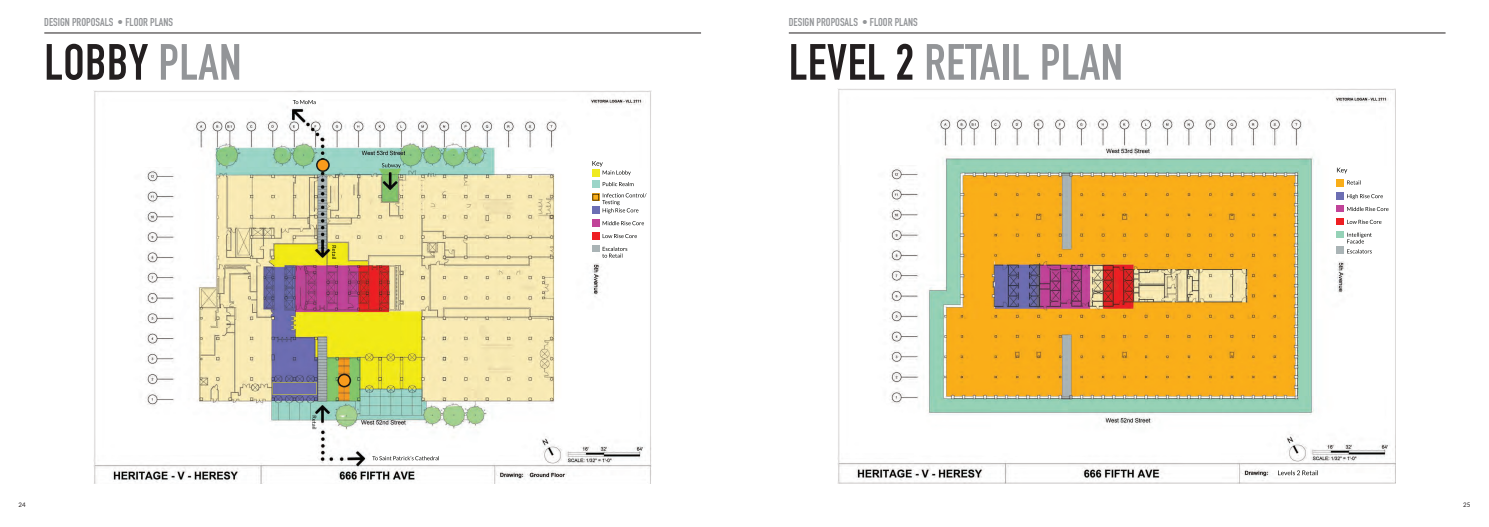
<style>
.page{position:relative;width:1489px;height:527px;background:#fff}
.page>*{position:absolute;margin:0;border:0;box-sizing:border-box;transform-origin:0 0}
.PAGE_TITLE{font:700 50px "DIN Condensed";letter-spacing:.01em;color:#939598}
.PAGE_TITLE-2{font:700 50px "DIN Condensed";letter-spacing:.01em;color:#231f20}
.PAGE_TITLE-3{font:700 11.25px "DIN Condensed";color:#939598}
.t1{font:6.25px "Lato";color:#231f20}
.s1{color:#939598}
.s2{color:#231f20}
</style>
<div class="page">
<hr style="left:44px;top:33px;width:657px;height:1px;background:#231f20">
<img style="left:93px;top:90px;width:558px;height:393px">
<img style="left:602px;top:182px;width:27px;height:4px">
<svg style="left:332px;top:245px;width:4px;height:11px"></svg>
<svg style="left:312px;top:415px;width:4px;height:11px"></svg>
<img style="left:293px;top:100px;width:22px;height:4px">
<img style="left:382px;top:163px;width:16px;height:4px">
<img style="left:602px;top:193px;width:44px;height:4px">
<img style="left:606px;top:208px;width:24px;height:4px">
<img style="left:602px;top:170px;width:26px;height:4px">
<svg style="left:592px;top:161px;width:10px;height:26px"></svg>
<svg style="left:592px;top:194px;width:7px;height:6px"></svg>
<svg style="left:592px;top:206px;width:7px;height:7px"></svg>
<img style="left:607px;top:221px;width:28px;height:4px">
<svg style="left:592px;top:219px;width:7px;height:7px"></svg>
<img style="left:602px;top:234px;width:35px;height:4px">
<svg style="left:592px;top:232px;width:7px;height:7px"></svg>
<img style="left:602px;top:246px;width:23px;height:5px">
<svg style="left:592px;top:245px;width:7px;height:6px"></svg>
<img style="left:272px;top:382px;width:45px;height:12px">
<img style="left:385px;top:455px;width:54px;height:5px">
<img style="left:316px;top:158px;width:14px;height:14px;border-radius:7px">
<svg style="left:317px;top:160px;width:11px;height:10px"></svg>
<img style="left:337px;top:373px;width:14px;height:14px;border-radius:7px">
<svg style="left:339px;top:375px;width:10px;height:10px"></svg>
<hr style="left:788px;top:33px;width:657px;height:1px;background:#231f20">
<img style="left:837px;top:89px;width:558px;height:394px">
<img style="left:1277px;top:470px;width:40px;height:5px">
<svg style="left:1336px;top:167px;width:11px;height:6px"></svg>
<img style="left:1346px;top:180px;width:14px;height:4px">
<img style="left:1351px;top:194px;width:23px;height:4px">
<svg style="left:1336px;top:179px;width:7px;height:7px"></svg>
<svg style="left:1336px;top:192px;width:7px;height:7px"></svg>
<img style="left:1351px;top:207px;width:28px;height:4px">
<svg style="left:1336px;top:205px;width:7px;height:7px"></svg>
<img style="left:1346px;top:219px;width:35px;height:5px">
<svg style="left:1336px;top:218px;width:7px;height:6px"></svg>
<img style="left:1347px;top:232px;width:24px;height:5px">
<svg style="left:1336px;top:231px;width:7px;height:6px"></svg>
<img style="left:1346px;top:249px;width:23px;height:4px">
<svg style="left:1336px;top:246px;width:7px;height:7px"></svg>
<p class="PAGE_TITLE-3" style="left:44px;top:14px;width:130px">DESIGN PROPOSALS • FLOOR PLANS</p>
<p class="PAGE_TITLE-2" style="left:44px;top:28px;width:198px">LOBBY <span class="s1">PLAN</span></p>
<p class="PAGE_TITLE-3" style="left:788px;top:14px;width:130px">DESIGN PROPOSALS • FLOOR PLANS</p>
<p class="PAGE_TITLE" style="left:788px;top:28px;width:335px"><span class="s2">LEVEL 2</span> RETAIL PLAN</p>
<p class="t1" style="left:19px;top:500px;width:9px">24</p>
<p class="t1" style="left:1462px;top:500px;width:9px">25</p>
</div>
